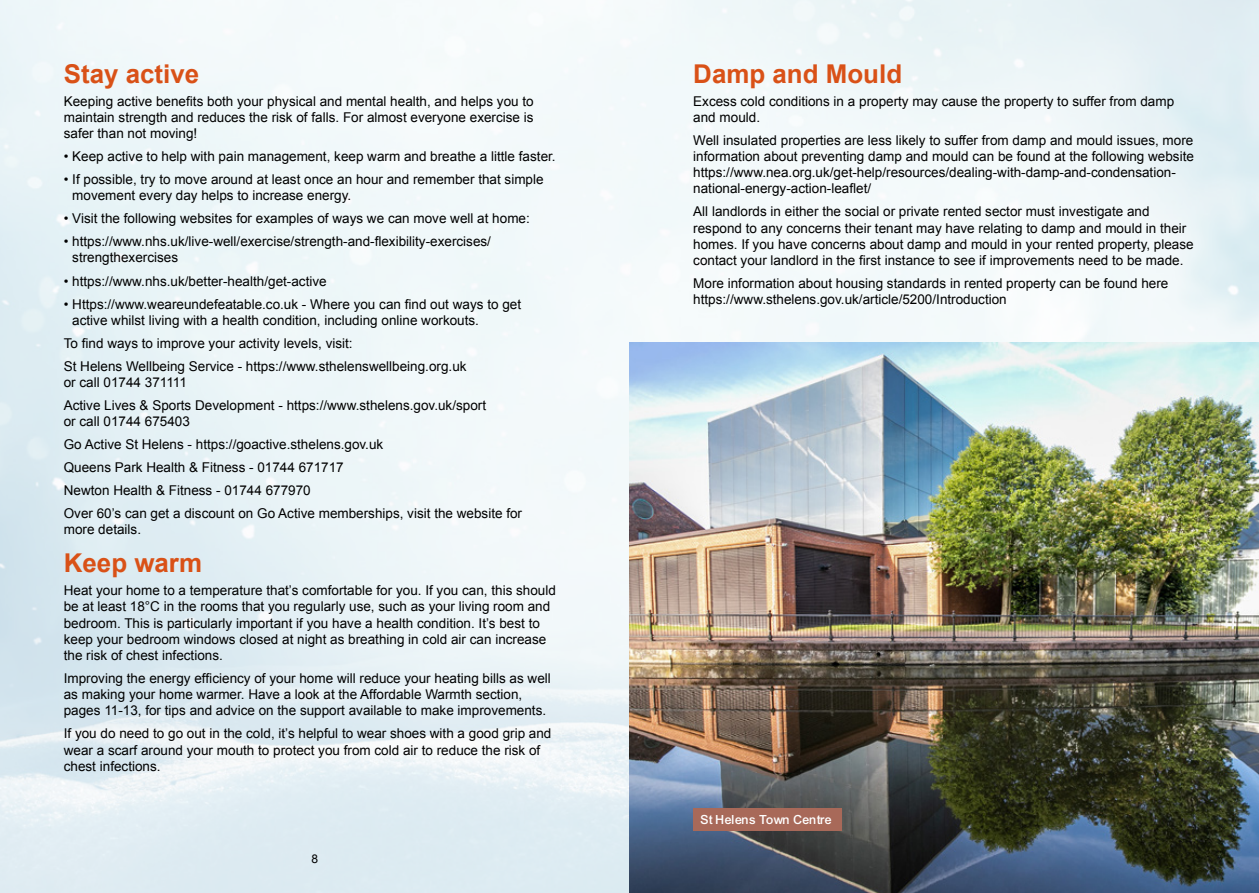
<style>
.page{position:relative;width:1259px;height:893px;background:#fff}
.page>*{position:absolute;margin:0;border:0;box-sizing:border-box;transform-origin:0 0}
.t1{font:700 25.95px "Arial";color:#d95117}
.t2{font:13.5px/16.2px "Arial";color:#000}
.t3{font:13.5px "Arial Mdm";color:#fff}
.t4{font:12px "Arial";color:#000}
</style>
<div class="page">
<img style="left:629px;top:342px;width:630px;height:551px">
<div style="left:693px;top:808px;width:149px;height:22px;background:#a86959"></div>
<h1 class="t1" style="left:64px;top:56px;width:137px">Stay active</h1>
<p class="t2" style="left:64px;top:93px;width:471px;text-align:justify">Keeping active benefits both your physical and mental health, and helps you to maintain strength and reduces the risk of falls. For almost everyone exercise is safer than not moving!</p>
<p class="t2" style="left:64px;top:148px;width:493px">• Keep active to help with pain management, keep warm and breathe a little faster.</p>
<p class="t2" style="left:72px;top:171px;width:473px;text-indent:-8px">• If possible, try to move around at least once an hour and remember that simple movement every day helps to increase energy.</p>
<p class="t2" style="left:64px;top:211px;width:467px">• Visit the following websites for examples of ways we can move well at home:</p>
<p class="t2" style="left:72px;top:234px;width:420px;text-indent:-8px">• https://www.nhs.uk/live-well/exercise/strength-and-flexibility-exercises/ strengthexercises</p>
<p class="t2" style="left:64px;top:273px;width:264px">• https://www.nhs.uk/better-health/get-active</p>
<p class="t2" style="left:72px;top:296px;width:450px;text-indent:-8px">• Https://www.weareundefeatable.co.uk - Where you can find out ways to get active whilst living with a health condition, including online workouts.</p>
<p class="t2" style="left:64px;top:332px;width:404px;line-height:23px">To find ways to improve your activity levels, visit:<br>St Helens Wellbeing Service - https://www.sthelenswellbeing.org.uk</p>
<p class="t2" style="left:64px;top:371px;width:424px;line-height:23px">or call 01744 371111<br>Active Lives &amp; Sports Development - https://www.sthelens.gov.uk/sport</p>
<p class="t2" style="left:64px;top:410px;width:460px;line-height:23px">or call 01744 675403<br>Go Active St Helens - https://goactive.sthelens.gov.uk<br>Queens Park Health &amp; Fitness - 01744 671717<br>Newton Health &amp; Fitness - 01744 677970<br>Over 60’s can get a discount on Go Active memberships, visit the website for</p>
<p class="t2" style="left:64px;top:522px;width:79px">more details.</p>
<h1 class="t1" style="left:64px;top:546px;width:140px">Keep warm</h1>
<p class="t2" style="left:64px;top:583px;width:494px">Heat your home to a temperature that’s comfortable for you. If you can, this should be at least 18°C in the rooms that you regularly use, such as your living room and bedroom. This is particularly important if you have a health condition. It’s best to keep your bedroom windows closed at night as breathing in cold air can increase the risk of chest infections.</p>
<p class="t2" style="left:64px;top:670px;width:488px">Improving the energy efficiency of your home will reduce your heating bills as well as making your home warmer. Have a look at the Affordable Warmth section, pages 11-13, for tips and advice on the support available to make improvements.</p>
<p class="t2" style="left:64px;top:726px;width:489px">If you do need to go out in the cold, it’s helpful to wear shoes with a good grip and wear a scarf around your mouth to protect you from cold air to reduce the risk of chest infections.</p>
<p class="t4" style="left:311px;top:851px;width:8px">8</p>
<h1 class="t1" style="left:693px;top:56px;width:210px">Damp and Mould</h1>
<p class="t2" style="left:693px;top:93px;width:482px">Excess cold conditions in a property may cause the property to suffer from damp and mould.</p>
<p class="t2" style="left:693px;top:132px;width:502px">Well insulated properties are less likely to suffer from damp and mould issues, more information about preventing damp and mould can be found at the following website https://www.nea.org.uk/get-help/resources/dealing-with-damp-and-condensation&shy;national-energy-action-leaflet/</p>
<p class="t2" style="left:693px;top:204px;width:502px">All landlords in either the social or private rented sector must investigate and respond to any concerns their tenant may have relating to damp and mould in their homes. If you have concerns about damp and mould in your rented property, please contact your landlord in the first instance to see if improvements need to be made.</p>
<p class="t2" style="left:693px;top:275px;width:476px">More information about housing standards in rented property can be found here https://www.sthelens.gov.uk/article/5200/Introduction</p>
<p class="t3" style="left:701px;top:812px;width:133px">St Helens Town Centre</p>
</div>
